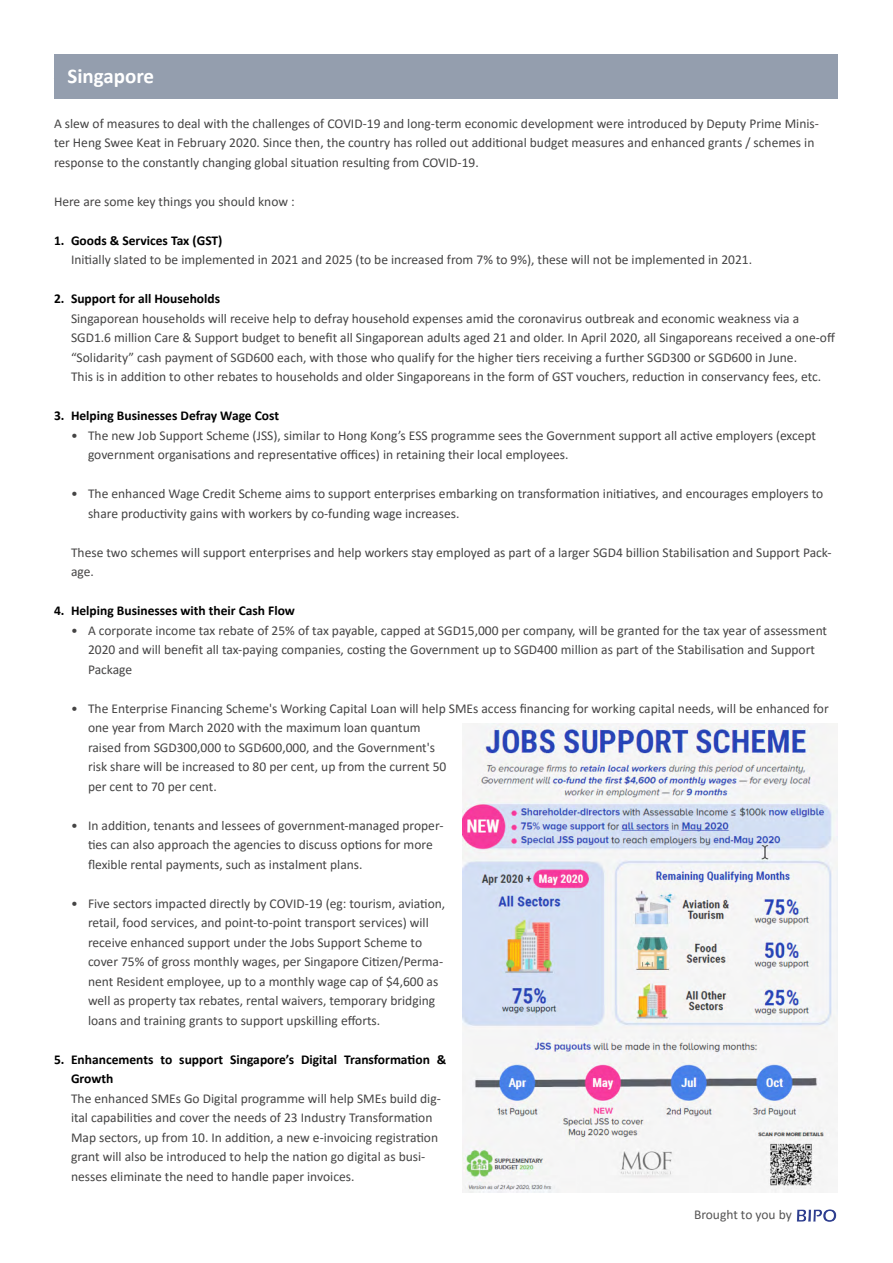
<style>
.page{position:relative;width:893px;height:1263px;background:#fff}
.page>*{position:absolute;margin:0;border:0;box-sizing:border-box;transform-origin:0 0}
.t1{font:700 21px "Calibri";color:#fff}
.t2{font:13.5px/19.5px "Calibri";color:#454444}
.t3{font:700 13.5px/19.5px "Calibri";color:#000}
.t4{font:13.5px "Calibri";color:#565555}
</style>
<div class="page">
<img style="left:797px;top:1209px;width:39px;height:13px">
<div style="left:54px;top:54px;width:783px;height:45px;background:#949eae"></div>
<img style="left:463px;top:724px;width:374px;height:469px">
<h1 class="t1" style="left:67px;top:63px;width:88px">Singapore</h1>
<p class="t2" style="left:54px;top:113px;width:766px">A slew of measures to deal with the challenges of COVID-19 and long-term economic development were introduced by Deputy Prime Minis&shy;ter Heng Swee Keat in February 2020. Since then, the country has rolled out additional budget measures and enhanced grants / schemes in response to the constantly changing global situation resulting from COVID-19.</p>
<p class="t2" style="left:54px;top:191px;width:242px">Here are some key things you should know :</p>
<p class="t3" style="left:54px;top:230px;width:170px">1. Goods &amp; Services Tax (GST)</p>
<p class="t2" style="left:71px;top:250px;width:683px">Initially slated to be implemented in 2021 and 2025 (to be increased from 7% to 9%), these will not be implemented in 2021.</p>
<p class="t3" style="left:54px;top:288px;width:168px">2. Support for all Households</p>
<p class="t2" style="left:71px;top:308px;width:765px">Singaporean households will receive help to defray household expenses amid the coronavirus outbreak and economic weakness via a SGD1.6 million Care &amp; Support budget to benefit all Singaporean adults aged 21 and older. In April 2020, all Singaporeans received a one-off “Solidarity” cash payment of SGD600 each, with those who qualify for the higher tiers receiving a further SGD300 or SGD600 in June.<br>This is in addition to other rebates to households and older Singaporeans in the form of GST vouchers, reduction in conservancy fees, etc.</p>
<p class="t3" style="left:54px;top:405px;width:227px">3. Helping Businesses Defray Wage Cost</p>
<p class="t2" style="left:88px;top:425px;width:730px;text-indent:-17px">• The new Job Support Scheme (JSS), similar to Hong Kong’s ESS programme sees the Government support all active employers (except government organisations and representative offices) in retaining their local employees.</p>
<p class="t2" style="left:88px;top:484px;width:737px;text-indent:-17px">• The enhanced Wage Credit Scheme aims to support enterprises embarking on transformation initiatives, and encourages employers to share productivity gains with workers by co-funding wage increases.</p>
<p class="t2" style="left:71px;top:542px;width:762px">These two schemes will support enterprises and help workers stay employed as part of a larger SGD4 billion Stabilisation and Support Pack&shy;age.</p>
<p class="t3" style="left:54px;top:600px;width:242px">4. Helping Businesses with their Cash Flow</p>
<p class="t2" style="left:88px;top:620px;width:741px;text-indent:-17px">• A corporate income tax rebate of 25% of tax payable, capped at SGD15,000 per company, will be granted for the tax year of assessment<br>2020 and will benefit all tax-paying companies, costing the Government up to SGD400 million as part of the Stabilisation and Support<br>Package</p>
<p class="t2" style="left:88px;top:698px;width:742px;text-indent:-17px">• The Enterprise Financing Scheme's Working Capital Loan will help SMEs access financing for working capital needs, will be enhanced for one year from March 2020 with the maximum loan quantum<br>raised from SGD300,000 to SGD600,000, and the Government's<br>risk share will be increased to 80 per cent, up from the current 50<br>per cent to 70 per cent.</p>
<p class="t2" style="left:88px;top:815px;width:357px;text-indent:-17px">• In addition, tenants and lessees of government-managed proper&shy;ties can also approach the agencies to discuss options for more flexible rental payments, such as instalment plans.</p>
<p class="t2" style="left:88px;top:893px;width:359px;text-indent:-17px">• Five sectors impacted directly by COVID-19 (eg: tourism, aviation, retail, food services, and point-to-point transport services) will receive enhanced support under the Jobs Support Scheme to cover 75% of gross monthly wages, per Singapore Citizen/Perma&shy;nent Resident employee, up to a monthly wage cap of $4,600 as well as property tax rebates, rental waivers, temporary bridging loans and training grants to support upskilling efforts.</p>
<p class="t3" style="left:71px;top:1049px;width:377px;text-indent:-17px">5. Enhancements to support Singapore’s Digital Transformation &amp;<br>Growth</p>
<p class="t2" style="left:71px;top:1088px;width:371px">The enhanced SMEs Go Digital programme will help SMEs build dig&shy;ital capabilities and cover the needs of 23 Industry Transformation Map sectors, up from 10. In addition, a new e-invoicing registration grant will also be introduced to help the nation go digital as busi&shy;nesses eliminate the need to handle paper invoices.</p>
<p class="t4" style="left:694px;top:1205px;width:99px">Brought to you by</p>
</div>
